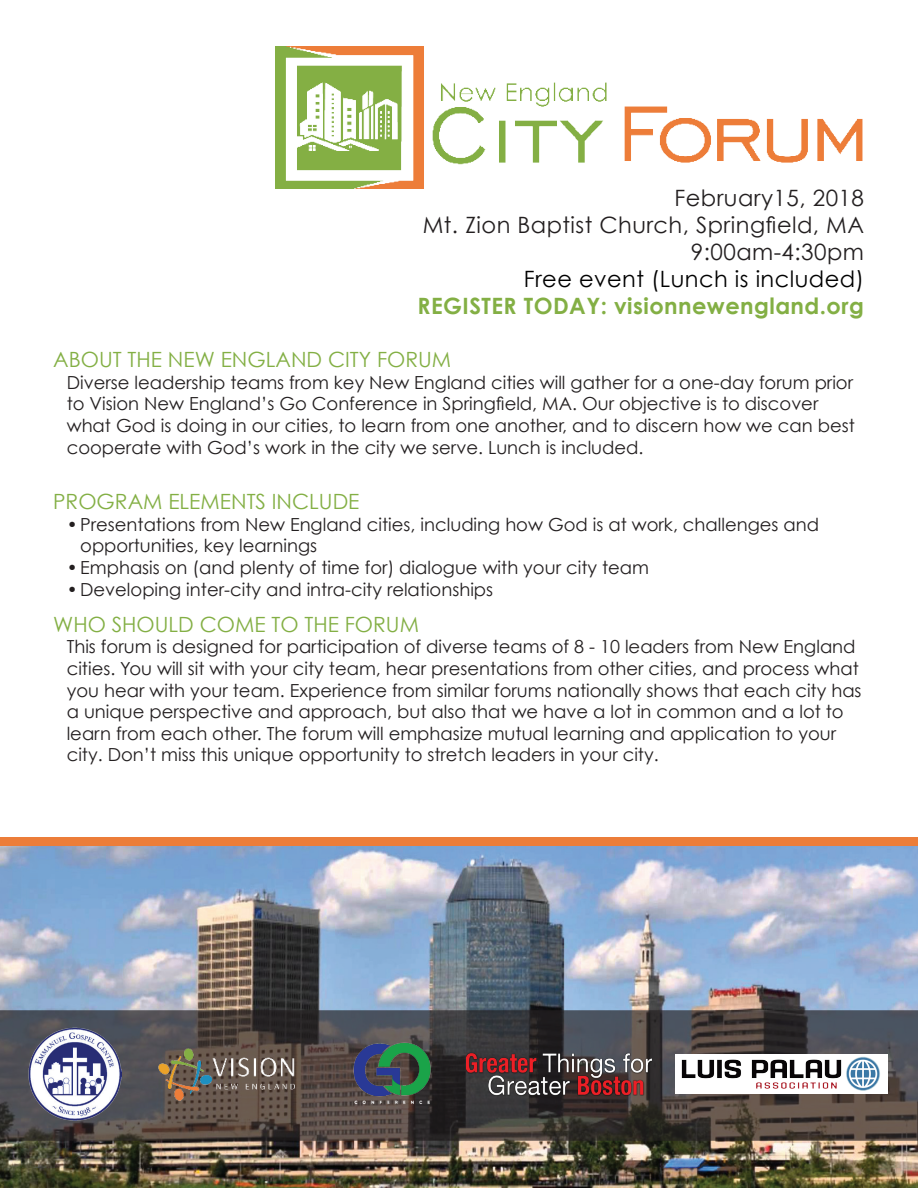
<style>
.page{position:relative;width:918px;height:1188px;background:#fff}
.page>*{position:absolute;margin:0;border:0;box-sizing:border-box;transform-origin:0 0}
.t1{font:22.5px/27px "Century Gothic";letter-spacing:.02em;color:#231f20;text-align:right}
.t2{font:700 22.5px "Century Gothic";letter-spacing:.02em;color:#83af44}
.t3{font:22.5px "Century Gothic";letter-spacing:.02em;color:#000}
.t4{font:21px "Century Gothic";color:#83af44}
.t5{font:18px/21.6px "Century Gothic";color:#231f20}
</style>
<div class="page">
<img style="left:0;top:846px;width:918px;height:342px">
<img style="left:275px;top:47px;width:588px;height:142px">
<svg style="left:0;top:1010px;width:918px;height:131px;background:#484343"></svg>
<img style="left:154px;top:1043px;width:152px;height:62px">
<img style="left:28px;top:1028px;width:94px;height:92px">
<img style="left:335px;top:1042px;width:115px;height:64px">
<img style="left:466px;top:1053px;width:185px;height:42px">
<img style="left:675px;top:1054px;width:213px;height:40px">
<div style="left:0;top:837px;width:918px;height:9px;background:#ec7d39"></div>
<p class="t1" style="left:423px;top:184px;width:443px">February15, 2018<br>Mt. Zion Baptist Church, Springfield, MA<br>9:00am-4:30pm</p>
<p class="t3" style="left:524px;top:265px;width:342px">Free event (Lunch is included)</p>
<p class="t2" style="left:418px;top:292px;width:448px">REGISTER TODAY: visionnewengland.org</p>
<p class="t4" style="left:53px;top:347px;width:226px">About the New Englan</p>
<p class="t4" style="left:307px;top:347px;width:144px">d City Forum</p>
<p class="t5" style="left:67px;top:371px;width:790px">Diverse leadership teams from key New England cities will gather for a one-day forum prior to Vision New England’s Go Conference in Springfield, MA. Our objective is to discover what God is doing in our cities, to learn from one another, and to discern how we can best cooperate with God’s work in the city we serve. Lunch is included.</p>
<p class="t4" style="left:53px;top:489px;width:238px">Program elements incl</p>
<p class="t4" style="left:319px;top:489px;width:42px">ude</p>
<p class="t5" style="left:80px;top:513px;width:740px;text-indent:-14px">•Presentations from New England cities, including how God is at work, challenges and opportunities, key learnings</p>
<p class="t5" style="left:67px;top:556px;width:584px">•Emphasis on (and plenty of time for) dialogue with your city team</p>
<p class="t5" style="left:67px;top:578px;width:428px">•Developing inter-city and intra-city relationships</p>
<p class="t4" style="left:53px;top:611px;width:365px">Who should come to the Forum</p>
<p class="t5" style="left:67px;top:636px;width:796px">This forum is designed for participation of diverse teams of 8 - 10 leaders from New England cities. You will sit with your city team, hear presentations from other cities, and process what you hear with your team. Experience from similar forums nationally shows that each city has a unique perspective and approach, but also that we have a lot in common and a lot to learn from each other. The forum will emphasize mutual learning and application to your city. Don’t miss this unique opportunity to stretch leaders in your city.</p>
</div>
